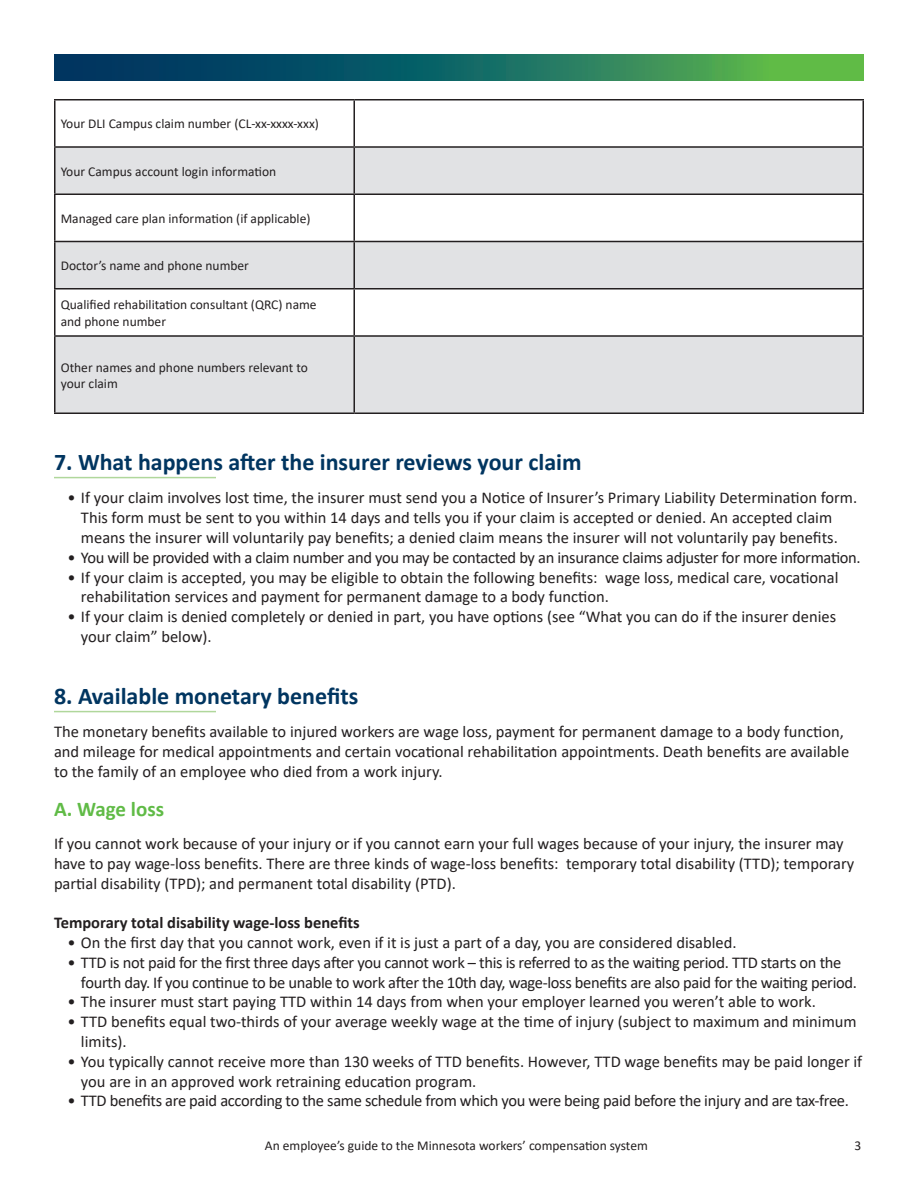
<style>
.page{position:relative;width:918px;height:1188px;background:#fff}
.page>*{position:absolute;margin:0;border:0;box-sizing:border-box;transform-origin:0 0}
.Heading_2{font:700 24px "Calibri";color:#003560}
.Heading_3{font:700 21px "Calibri";color:#60bb46}
.t1{font:16.5px/19.8px "Calibri";color:#231f20}
.t2{font:16.5px/19.8px "Calibri";letter-spacing:-.02em;color:#231f20}
.t3{font:700 16.5px "Calibri";color:#231f20}
.Table_text{font:13.5px/16.2px "Calibri";color:#231f20}
</style>
<div class="page">
<svg style="left:54px;top:54px;width:810px;height:27px;background:#206f5d"></svg>
<hr style="left:54px;top:477px;width:162px;height:1px;background:#b0d79b">
<hr style="left:54px;top:711px;width:162px;height:1px;background:#b0d79b">
<svg style="left:56px;top:148px;width:806px;height:264px;fill:#e1e2e4"></svg>
<hr style="left:54px;top:99px;width:300px;height:1px;background:#231f20">
<hr style="left:54px;top:100px;width:2px;height:46px;background:#231f20">
<hr style="left:354px;top:99px;width:510px;height:1px;background:#231f20">
<hr style="left:353px;top:100px;width:2px;height:46px;background:#231f20">
<hr style="left:862px;top:100px;width:2px;height:46px;background:#231f20">
<hr style="left:54px;top:146px;width:300px;height:2px;background:#231f20">
<hr style="left:54px;top:148px;width:2px;height:46px;background:#231f20">
<hr style="left:354px;top:146px;width:510px;height:2px;background:#231f20">
<hr style="left:353px;top:148px;width:2px;height:46px;background:#231f20">
<hr style="left:862px;top:148px;width:2px;height:46px;background:#231f20">
<hr style="left:54px;top:194px;width:300px;height:1px;background:#231f20">
<hr style="left:54px;top:195px;width:2px;height:46px;background:#231f20">
<hr style="left:354px;top:194px;width:510px;height:1px;background:#231f20">
<hr style="left:353px;top:195px;width:2px;height:46px;background:#231f20">
<hr style="left:862px;top:195px;width:2px;height:46px;background:#231f20">
<hr style="left:54px;top:241px;width:300px;height:1px;background:#231f20">
<hr style="left:54px;top:242px;width:2px;height:46px;background:#231f20">
<hr style="left:354px;top:241px;width:510px;height:1px;background:#231f20">
<hr style="left:353px;top:242px;width:2px;height:46px;background:#231f20">
<hr style="left:862px;top:242px;width:2px;height:46px;background:#231f20">
<hr style="left:54px;top:288px;width:300px;height:2px;background:#231f20">
<hr style="left:54px;top:290px;width:2px;height:45px;background:#231f20">
<hr style="left:354px;top:288px;width:510px;height:2px;background:#231f20">
<hr style="left:353px;top:290px;width:2px;height:45px;background:#231f20">
<hr style="left:862px;top:290px;width:2px;height:45px;background:#231f20">
<hr style="left:54px;top:335px;width:300px;height:2px;background:#231f20">
<hr style="left:54px;top:337px;width:2px;height:75px;background:#231f20">
<hr style="left:354px;top:335px;width:510px;height:2px;background:#231f20">
<hr style="left:353px;top:337px;width:2px;height:75px;background:#231f20">
<hr style="left:862px;top:337px;width:2px;height:75px;background:#231f20">
<hr style="left:54px;top:412px;width:300px;height:2px;background:#231f20">
<hr style="left:354px;top:412px;width:510px;height:2px;background:#231f20">
<p class="Table_text" style="left:61px;top:116px;width:260px">Your DLI Campus claim number (CL-xx-xxxx-xxx)</p>
<p class="Table_text" style="left:61px;top:163px;width:217px">Your Campus account login information</p>
<p class="Table_text" style="left:61px;top:210px;width:251px">Managed care plan information (if applicable)</p>
<p class="Table_text" style="left:61px;top:257px;width:190px">Doctor’s name and phone number</p>
<p class="Table_text" style="left:61px;top:296px;width:257px">Qualified rehabilitation consultant (QRC) name and phone number</p>
<p class="Table_text" style="left:61px;top:359px;width:249px">Other names and phone numbers relevant to your claim</p>
<p class="Heading_2" style="left:54px;top:445px;width:529px">7. What happens after the insurer reviews your claim</p>
<p class="t1" style="left:81px;top:488px;width:778px;text-indent:-13px">• If your claim involves lost time, the insurer must send you a Notice of Insurer’s Primary Liability Determination form.<br>This form must be sent to you within 14 days and tells you if your claim is accepted or denied. An accepted claim means the insurer will voluntarily pay benefits; a denied claim means the insurer will not voluntarily pay benefits.</p>
<p class="t2" style="left:67px;top:547px;width:795px">• You will be provided with a claim number and you may be contacted by an insurance claims adjuster for more information.</p>
<p class="t1" style="left:81px;top:567px;width:759px;text-indent:-13px">• If your claim is accepted, you may be eligible to obtain the following benefits: wage loss, medical care, vocational rehabilitation services and payment for permanent damage to a body function.</p>
<p class="t1" style="left:81px;top:606px;width:757px;text-indent:-13px">• If your claim is denied completely or denied in part, you have options (see “What you can do if the insurer denies your claim” below).</p>
<p class="Heading_2" style="left:54px;top:679px;width:306px">8. Available monetary benefits</p>
<p class="t1" style="left:54px;top:722px;width:797px">The monetary benefits available to injured workers are wage loss, payment for permanent damage to a body function, and mileage for medical appointments and certain vocational rehabilitation appointments. Death benefits are available to the family of an employee who died from a work injury.</p>
<p class="Heading_3" style="left:54px;top:794px;width:112px">A. Wage loss</p>
<p class="t1" style="left:54px;top:833px;width:802px">If you cannot work because of your injury or if you cannot earn your full wages because of your injury, the insurer may have to pay wage-loss benefits. There are three kinds of wage-loss benefits: temporary total disability (TTD); temporary partial disability (TPD); and permanent total disability (PTD).</p>
<p class="t3" style="left:54px;top:911px;width:307px">Temporary total disability wage-loss benefits</p>
<p class="t1" style="left:67px;top:932px;width:671px">• On the first day that you cannot work, even if it is just a part of a day, you are considered disabled.</p>
<p class="t2" style="left:81px;top:952px;width:778px;text-indent:-13px">• TTD is not paid for the first three days after you cannot work – this is referred to as the waiting period. TTD starts on the fourth day. If you continue to be unable to work after the 10th day, wage-loss benefits are also paid for the waiting period.</p>
<p class="t1" style="left:67px;top:992px;width:750px">• The insurer must start paying TTD within 14 days from when your employer learned you weren’t able to work.</p>
<p class="t1" style="left:81px;top:1011px;width:777px;text-indent:-13px">• TTD benefits equal two-thirds of your average weekly wage at the time of injury (subject to maximum and minimum limits).</p>
<p class="t1" style="left:81px;top:1051px;width:783px;text-indent:-13px">• You typically cannot receive more than 130 weeks of TTD benefits. However, TTD wage benefits may be paid longer if you are in an approved work retraining education program.</p>
<p class="t2" style="left:67px;top:1091px;width:783px">• TTD benefits are paid according to the same schedule from which you were being paid before the injury and are tax-free.</p>
<p class="Table_text" style="left:265px;top:1137px;width:384px">An employee’s guide to the Minnesota workers’ compensation system</p>
<p class="Table_text" style="left:855px;top:1137px;width:8px">3</p>
</div>
